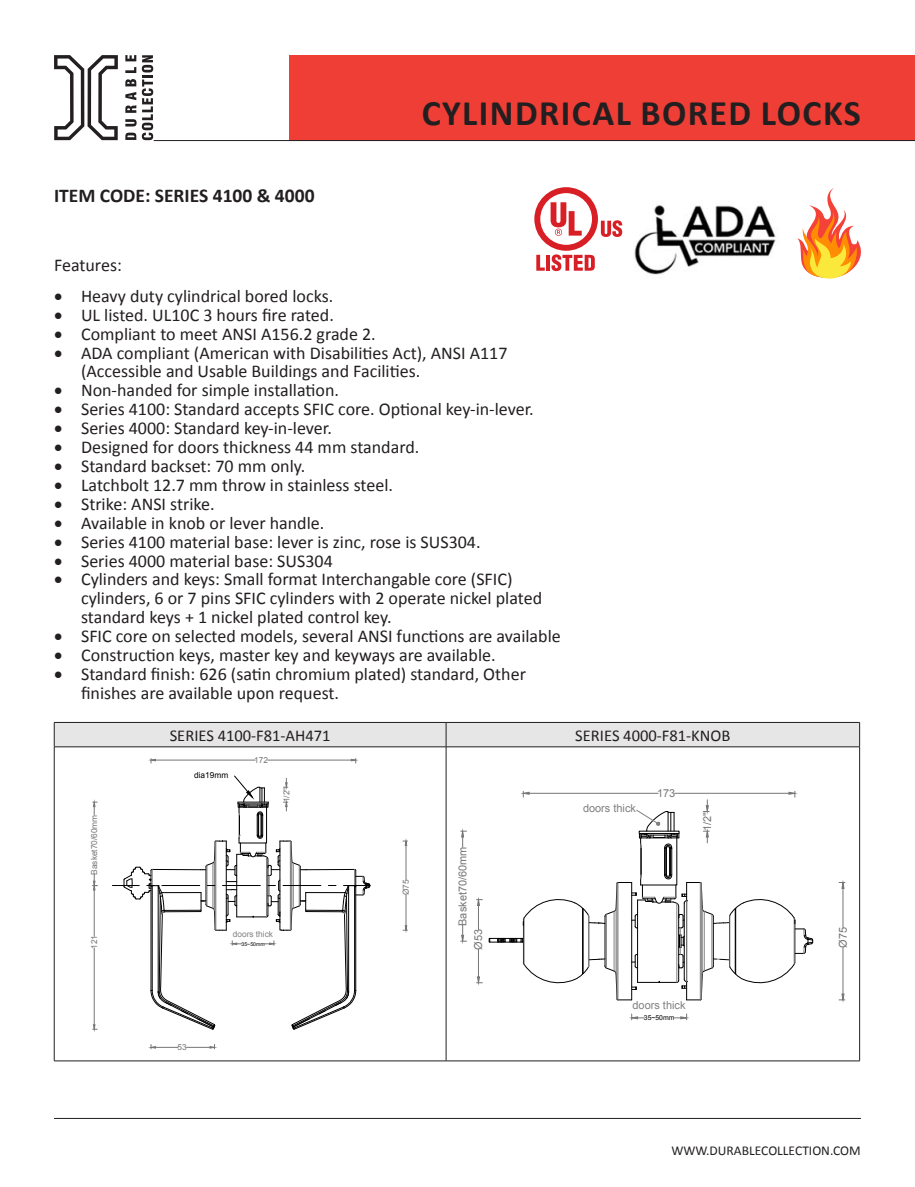
<style>
.page{position:relative;width:915px;height:1187px;background:#fff}
.page>*{position:absolute;margin:0;border:0;box-sizing:border-box;transform-origin:0 0}
.t1{font:700 36px "Calibri";letter-spacing:.04em;color:#231f20}
.t2{font:700 19.5px "Calibri";color:#231f20}
.t3{font:18px/18.9px "Calibri";color:#231f20}
.t4{font:16.5px "Calibri";color:#231f20}
.t5{font:13.5px "Calibri";color:#231f20}
.t6{font:10.95px "Arial";color:#767676}
.t7{font:10.95px "Arial";color:#808080}
.t8{font:8.25px "Arial";color:#767676}
.t9{font:8.25px "Arial";color:#808080}
.t10{font:8.25px "Arial";color:#000}
.t11{font:6.9px "Arial";color:#000}
.t12{font:5.25px "Arial";color:#000}
</style>
<div class="page">
<div style="left:289px;top:55px;width:625px;height:85px;background:#ee3e35"></div>
<hr style="left:54px;top:1117px;width:806px;height:1px;background:#231f20">
<svg style="left:54px;top:55px;width:64px;height:85px"></svg>
<svg style="left:125px;top:133px;width:11px;height:7px"></svg>
<svg style="left:125px;top:119px;width:11px;height:7px"></svg>
<svg style="left:125px;top:92px;width:11px;height:21px"></svg>
<svg style="left:125px;top:79px;width:11px;height:7px"></svg>
<svg style="left:125px;top:67px;width:11px;height:6px"></svg>
<svg style="left:125px;top:55px;width:11px;height:6px"></svg>
<svg style="left:142px;top:55px;width:11px;height:85px"></svg>
<hr style="left:154px;top:140px;width:760px;height:1px;background:#231f20">
<div style="left:54px;top:722px;width:806px;height:24px;background:#e7e6e6"></div>
<hr style="left:54px;top:746px;width:392px;height:1px;background:#231f20">
<hr style="left:54px;top:747px;width:1px;height:313px;background:#231f20">
<hr style="left:446px;top:746px;width:413px;height:1px;background:#231f20">
<hr style="left:445px;top:747px;width:1px;height:313px;background:#231f20">
<hr style="left:859px;top:747px;width:1px;height:313px;background:#231f20">
<hr style="left:54px;top:1060px;width:392px;height:1px;background:#231f20">
<hr style="left:446px;top:1060px;width:413px;height:1px;background:#231f20">
<hr style="left:94px;top:947px;width:1px;height:77px;background:#767676">
<hr style="left:94px;top:889px;width:1px;height:47px;background:#767676">
<svg style="left:93px;top:1023px;width:4px;height:6px"></svg>
<hr style="left:405px;top:845px;width:1px;height:34px;background:#767676">
<hr style="left:405px;top:894px;width:1px;height:31px;background:#767676">
<svg style="left:403px;top:840px;width:4px;height:6px"></svg>
<svg style="left:403px;top:924px;width:4px;height:6px"></svg>
<hr style="left:267px;top:759px;width:84px;height:1px;background:#767676">
<hr style="left:155px;top:759px;width:100px;height:1px;background:#767676">
<svg style="left:350px;top:758px;width:6px;height:5px"></svg>
<svg style="left:150px;top:758px;width:6px;height:5px"></svg>
<svg style="left:186px;top:1044px;width:29px;height:4px"></svg>
<svg style="left:150px;top:1044px;width:28px;height:4px"></svg>
<svg style="left:112px;top:775px;width:258px;height:255px"></svg>
<svg style="left:93px;top:874px;width:4px;height:16px"></svg>
<svg style="left:93px;top:801px;width:4px;height:14px"></svg>
<hr style="left:842px;top:888px;width:1px;height:39px;background:#767676">
<hr style="left:842px;top:947px;width:1px;height:46px;background:#767676">
<svg style="left:838px;top:881px;width:6px;height:8px"></svg>
<svg style="left:838px;top:993px;width:6px;height:7px"></svg>
<svg style="left:476px;top:898px;width:6px;height:31px"></svg>
<svg style="left:476px;top:949px;width:6px;height:34px"></svg>
<svg style="left:489px;top:791px;width:323px;height:209px"></svg>
<svg style="left:630px;top:1013px;width:14px;height:6px"></svg>
<svg style="left:674px;top:1013px;width:13px;height:6px"></svg>
<svg style="left:460px;top:925px;width:6px;height:16px"></svg>
<svg style="left:460px;top:830px;width:6px;height:17px"></svg>
<svg style="left:797px;top:188px;width:64px;height:90px"></svg>
<img style="left:634px;top:205px;width:142px;height:70px">
<svg style="left:534px;top:187px;width:88px;height:84px"></svg>
<p class="t2" style="left:54px;top:183px;width:262px">ITEM CODE: SERIES 4100 &amp; 4000</p>
<h1 class="t1" style="left:421px;top:90px;width:440px">CYLINDRICAL BORED LOCKS</h1>
<p class="t3" style="left:54px;top:255px;width:69px">Features:</p>
<p class="t3" style="left:54px;top:286px;width:281px">• Heavy duty cylindrical bored locks.</p>
<p class="t3" style="left:54px;top:305px;width:281px">• UL listed. UL10C 3 hours fire rated.</p>
<p class="t3" style="left:54px;top:324px;width:323px">• Compliant to meet ANSI A156.2 grade 2.</p>
<p class="t3" style="left:81px;top:343px;width:428px;text-indent:-27px">• ADA compliant (American with Disabilities Act), ANSI A117 (Accessible and Usable Buildings and Facilities.</p>
<p class="t3" style="left:54px;top:381px;width:286px">• Non-handed for simple installation.</p>
<p class="t3" style="left:54px;top:400px;width:481px">• Series 4100: Standard accepts SFIC core. Optional key-in-lever.</p>
<p class="t3" style="left:54px;top:419px;width:279px">• Series 4000: Standard key-in-lever.</p>
<p class="t3" style="left:54px;top:437px;width:367px">• Designed for doors thickness 44 mm standard.</p>
<p class="t3" style="left:54px;top:456px;width:253px">• Standard backset: 70 mm only.</p>
<p class="t3" style="left:54px;top:475px;width:340px">• Latchbolt 12.7 mm throw in stainless steel.</p>
<p class="t3" style="left:54px;top:494px;width:162px">• Strike: ANSI strike.</p>
<p class="t3" style="left:54px;top:513px;width:272px">• Available in knob or lever handle.</p>
<p class="t3" style="left:54px;top:532px;width:428px">• Series 4100 material base: lever is zinc, rose is SUS304.</p>
<p class="t3" style="left:54px;top:551px;width:280px">• Series 4000 material base: SUS304</p>
<p class="t3" style="left:81px;top:570px;width:462px;text-indent:-27px">• Cylinders and keys: Small format Interchangable core (SFIC) cylinders, 6 or 7 pins SFIC cylinders with 2 operate nickel plated standard keys + 1 nickel plated control key.</p>
<p class="t3" style="left:54px;top:626px;width:508px">• SFIC core on selected models, several ANSI functions are available</p>
<p class="t3" style="left:54px;top:645px;width:443px">• Construction keys, master key and keyways are available.</p>
<p class="t3" style="left:81px;top:664px;width:446px;text-indent:-27px">• Standard finish: 626 (satin chromium plated) standard, Other finishes are available upon request.</p>
<p class="t4" style="left:170px;top:724px;width:162px">SERIES 4100-F81-AH471</p>
<p class="t4" style="left:575px;top:724px;width:156px">SERIES 4000-F81-KNOB</p>
<p class="t8" style="left:89px;top:874px;width:62px;rotate:-90deg">Basket70/60mm</p>
<p class="t8" style="left:89px;top:948px;width:15px;rotate:-90deg">121</p>
<p class="t10" style="left:194px;top:770px;width:36px">dia19mm</p>
<p class="t8" style="left:254px;top:754px;width:15px">172</p>
<p class="t8" style="left:281px;top:802px;width:16px;rotate:-90deg">1/2"</p>
<p class="t8" style="left:177px;top:1041px;width:11px">53</p>
<p class="t9" style="left:233px;top:928px;width:42px">doors thick</p>
<p class="t12" style="left:241px;top:940px;width:25px">35~50mm</p>
<p class="t8" style="left:400px;top:895px;width:17px;rotate:-90deg">Ø75</p>
<p class="t6" style="left:455px;top:925px;width:81px;rotate:-90deg">Basket70/60mm</p>
<p class="t7" style="left:582px;top:801px;width:54px">doors thick</p>
<p class="t6" style="left:656px;top:786px;width:20px">173</p>
<p class="t6" style="left:700px;top:831px;width:21px;rotate:-90deg">1/2"</p>
<p class="t6" style="left:471px;top:949px;width:22px;rotate:-90deg">Ø53</p>
<p class="t6" style="left:835px;top:947px;width:22px;rotate:-90deg">Ø75</p>
<p class="t7" style="left:632px;top:997px;width:54px">doors thick</p>
<p class="t11" style="left:643px;top:1013px;width:32px">35~50mm</p>
<p class="t5" style="left:671px;top:1141px;width:191px">WWW.DURABLECOLLECTION.COM</p>
</div>
